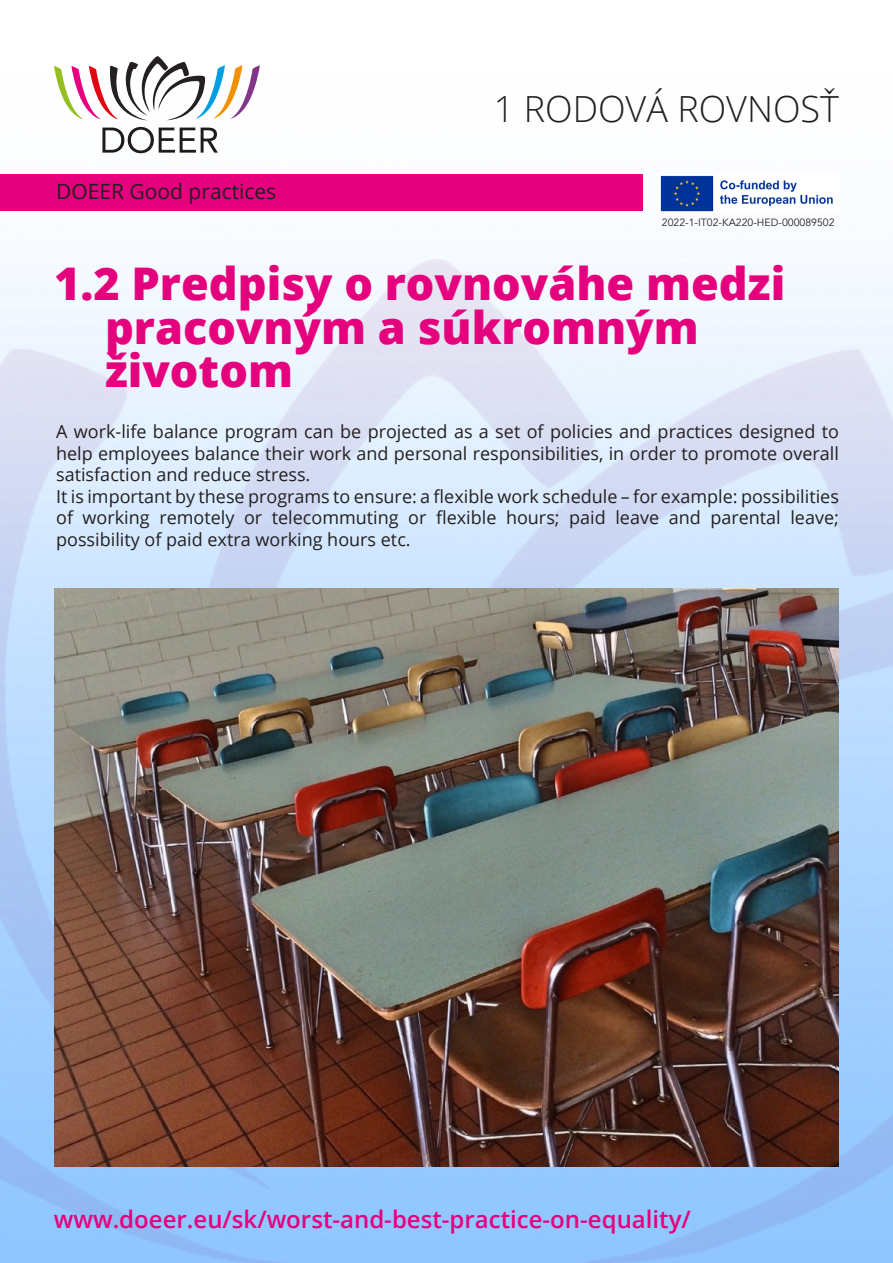
<style>
.page{position:relative;width:893px;height:1263px;background:#fff}
.page>*{position:absolute;margin:0;border:0;box-sizing:border-box;transform-origin:0 0}
.t1{font:800 45px/43.5px "Open Sans";color:#e5007d}
.t2{font:300 36px "Open Sans";color:#231f20}
.t3{font:600 24px "Open Sans";color:#e6007d}
.t4{font:21px "Open Sans";color:#231f20}
.t5{font:18px/21.6px "Open Sans";color:#231f20}
.t6{font:10.5px "Avenir";color:#231f20}
</style>
<div class="page">
<div style="left:0;top:175px;width:642px;height:36px;background:#e5007d"></div>
<svg style="left:54px;top:56px;width:206px;height:65px"></svg>
<svg style="left:102px;top:127px;width:116px;height:26px"></svg>
<img style="left:660px;top:175px;width:173px;height:37px">
<img style="left:0;top:259px;width:893px;height:1004px">
<img style="left:54px;top:589px;width:785px;height:577px">
<p class="t4" style="left:56px;top:177px;width:222px">DOEER Good practices</p>
<h2 class="t2" style="left:494px;top:84px;width:347px">1 RODOVÁ ROVNOSŤ</h2>
<p class="t6" style="left:662px;top:216px;width:174px">2022-1-IT02-KA220-HED-000089502</p>
<h1 class="t1" style="left:105px;top:260px;width:682px;text-indent:-51px">1.2 Predpisy o rovnováhe medzi pracovným a súkromným životom</h1>
<p class="t5" style="left:56px;top:420px;width:784px">A work-life balance program can be projected as a set of policies and practices designed to help employees balance their work and personal responsibilities, in order to promote overall satisfaction and reduce stress.<br>It is important by these programs to ensure: a flexible work schedule – for example: possibilities of working remotely or telecommuting or flexible hours; paid leave and parental leave; possibility of paid extra working hours etc.</p>
<h3 class="t3" style="left:54px;top:1203px;width:639px">www.doeer.eu/sk/worst-and-best-practice-on-equality/</h3>
</div>
